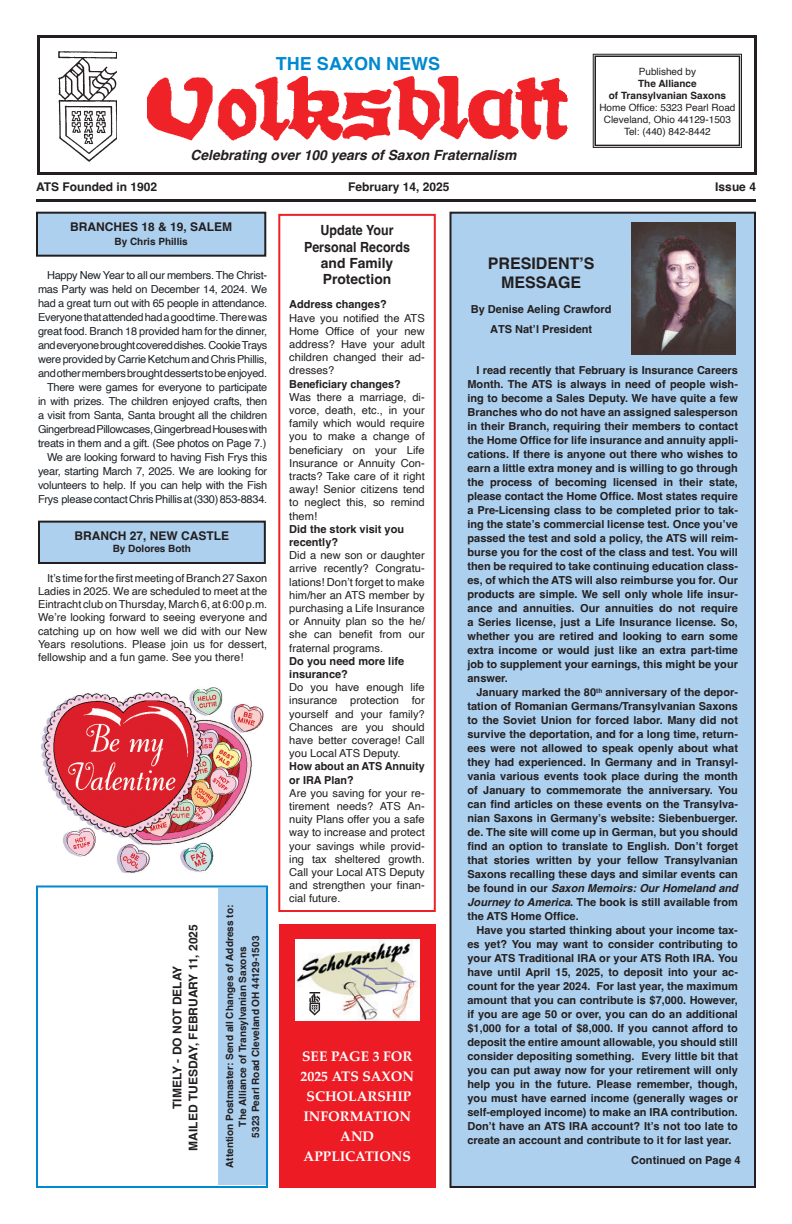
<style>
.page{position:relative;width:792px;height:1224px;background:#fff}
.page>*{position:absolute;margin:0;border:0;box-sizing:border-box;transform-origin:0 0}
.t1{font:700 18px "Helvetica";color:#0089d0}
.t2{font:700 16px/19.2px "Helvetica";color:#231f20;text-align:center}
.t3{font:700 14px/20px "Palatino";color:#fff;text-align:center}
.t4{font:700 14px/16.3px "Helvetica";color:#231f20;text-align:center;scale:.89 1}
.t5{font:italic 700 14px "Helvetica";color:#231f20}
.t6{font:700 12px/16px "Helvetica";color:#231f20;text-align:center}
.t7{font:700 11px/14px "Helvetica";color:#231f20}
.t8{font:11px/13.2px "Helvetica";color:#231f20;text-align:justify}
.t9{font:11px/14px "Helvetica";letter-spacing:-.02em;color:#1c2228;text-align:right}
.t10{font:700 10px/13px "Helvetica";color:#231f20;text-align:center}
.t11{font:10px/12px "Helvetica";color:#231f20;text-align:center}
.s1{font-style:italic}
</style>
<div class="page">
<div style="left:450px;top:213px;width:305px;height:974px;background:#add0ee"></div>
<div style="left:450px;top:212px;width:306px;height:976px;border:2px solid #231f20"></div>
<div style="left:36px;top:885px;width:232px;height:303px;border:2px solid #0089d0"></div>
<div style="left:37px;top:35px;width:720px;height:140px;border:3px solid #231f20"></div>
<svg style="left:593px;top:54px;width:149px;height:94px"></svg>
<div style="left:594px;top:56px;width:146px;height:90px;border:2px solid #231f20"></div>
<hr style="left:36px;top:199px;width:720px;height:3px;background:#231f20">
<img style="left:59px;top:52px;width:58px;height:109px">
<img style="left:147px;top:76px;width:421px;height:65px">
<div style="left:219px;top:888px;width:47px;height:297px;background:#add0ee"></div>
<img style="left:632px;top:223px;width:104px;height:132px">
<div style="left:278px;top:214px;width:158px;height:698px;border:2px solid #ec2227"></div>
<div style="left:279px;top:924px;width:157px;height:264px;background:#ed1c24"></div>
<img style="left:296px;top:939px;width:123px;height:82px">
<img style="left:303px;top:993px;width:18px;height:24px">
<div style="left:37px;top:213px;width:228px;height:43px;background:#add0ee"></div>
<div style="left:36px;top:212px;width:230px;height:45px;border:2px solid #231f20"></div>
<div style="left:39px;top:522px;width:226px;height:41px;background:#add0ee"></div>
<div style="left:38px;top:521px;width:228px;height:43px;border:2px solid #231f20"></div>
<img style="left:41px;top:687px;width:223px;height:186px">
<h1 class="t1" style="left:276px;top:52px;width:166px">THE SAXON NEWS</h1>
<p class="t5" style="left:191px;top:147px;width:327px">Celebrating over 100 years of Saxon Fraternalism</p>
<p class="t11" style="left:639px;top:65px;width:59px">Published by</p>
<p class="t10" style="left:609px;top:78px;width:119px;line-height:12px">The Alliance<br>of Transylvanian Saxons</p>
<p class="t11" style="left:599px;top:101px;width:138px">Home Office: 5323 Pearl Road<br>Cleveland, Ohio 44129-1503<br>Tel: (440) 842-8442</p>
<p class="t6" style="left:36px;top:180px;width:123px">ATS Founded in 1902</p>
<p class="t6" style="left:348px;top:180px;width:103px">February 14, 2025</p>
<p class="t6" style="left:715px;top:180px;width:42px">Issue 4</p>
<p class="t4" style="left:304px;top:224px;width:121px">Update Your<br>Personal Records and Family<br>Protection</p>
<p class="t7" style="left:289px;top:299px;width:99px">Address changes?</p>
<p class="t8" style="left:289px;top:311px;width:137px">Have you notified the ATS Home Office of your new address? Have your adult children changed their ad&shy;dresses?</p>
<p class="t7" style="left:289px;top:378px;width:113px">Beneficiary changes?</p>
<p class="t8" style="left:289px;top:391px;width:137px">Was there a marriage, di&shy;vorce, death, etc., in your family which would require you to make a change of beneficiary on your Life Insurance or Annuity Con&shy;tracts? Take care of it right away! Senior citizens tend to neglect this, so remind them!</p>
<p class="t7" style="left:289px;top:524px;width:116px;line-height:13.2px">Did the stork visit you recently?</p>
<p class="t8" style="left:289px;top:549px;width:137px">Did a new son or daughter arrive recently? Congratu&shy;lations! Don’t forget to make him/her an ATS member by purchasing a Life Insurance or Annuity plan so the he/ she can benefit from our fraternal programs.</p>
<p class="t7" style="left:289px;top:656px;width:116px;line-height:13.2px">Do you need more life insurance?</p>
<p class="t8" style="left:289px;top:681px;width:137px">Do you have enough life insurance protection for yourself and your family?<br>Chances are you should have better coverage! Call you Local ATS Deputy.</p>
<p class="t7" style="left:289px;top:761px;width:137px;line-height:13.2px">How about an ATS Annuity or IRA Plan?</p>
<p class="t8" style="left:289px;top:787px;width:137px">Are you saving for your re&shy;tirement needs? ATS An&shy;nuity Plans offer you a safe way to increase and protect your savings while provid&shy;ing tax sheltered growth.<br>Call your Local ATS Deputy and strengthen your finan&shy;cial future.</p>
<p class="t6" style="left:70px;top:220px;width:164px">BRANCHES 18 &amp; 19, SALEM</p>
<p class="t10" style="left:114px;top:236px;width:75px">By Chris Phillis</p>
<h2 class="t2" style="left:488px;top:255px;width:108px">PRESIDENT’S<br>MESSAGE</h2>
<p class="t7" style="left:471px;top:301px;width:142px;line-height:20px;text-align:center">By Denise Aeling Crawford<br>ATS Nat’l President</p>
<p class="t9" style="left:38px;top:268px;width:231px">Happy New Year to all our members. The Christ&shy;mas Party was held on December 14, 2024. We had a great turn out with 65 people in attendance.<br>Everyone that attended had a good time. There was great food. Branch 18 provided ham for the dinner, and everyone brought covered dishes. Cookie Trays were provided by Carrie Ketchum and Chris Phillis, and other members brought desserts to be enjoyed.<br>There were games for everyone to participate in with prizes. The children enjoyed crafts, then a visit from Santa, Santa brought all the children Gingerbread Pillowcases, Gingerbread Houses with treats in them and a gift. (See photos on Page 7.)<br>We are looking forward to having Fish Frys this year, starting March 7, 2025. We are looking for volunteers to help. If you can help with the Fish Frys please contact Chris Phillis at (330) 853-8834.</p>
<p class="t7" style="left:468px;top:365px;width:272px;text-align:justify;text-indent:9px">I read recently that February is Insurance Careers Month. The ATS is always in need of people wish&shy;ing to become a Sales Deputy. We have quite a few Branches who do not have an assigned salesperson in their Branch, requiring their members to contact the Home Office for life insurance and annuity appli&shy;cations. If there is anyone out there who wishes to earn a little extra money and is willing to go through the process of becoming licensed in their state, please contact the Home Office. Most states require a Pre-Licensing class to be completed prior to tak&shy;ing the state’s commercial license test. Once you’ve passed the test and sold a policy, the ATS will reim&shy;burse you for the cost of the class and test. You will then be required to take continuing education class&shy;es, of which the ATS will also reimburse you for. Our products are simple. We sell only whole life insur&shy;ance and annuities. Our annuities do not require a Series license, just a Life Insurance license. So, whether you are retired and looking to earn some extra income or would just like an extra part-time job to supplement your earnings, this might be your answer.</p>
<p class="t7" style="left:468px;top:687px;width:272px;text-align:justify;text-indent:9px">January marked the 80<sup>th</sup> anniversary of the depor&shy;tation of Romanian Germans/Transylvanian Saxons to the Soviet Union for forced labor. Many did not survive the deportation, and for a long time, return&shy;ees were not allowed to speak openly about what they had experienced. In Germany and in Transyl&shy;vania various events took place during the month of January to commemorate the anniversary. You can find articles on these events on the Transylva&shy;nian Saxons in Germany’s website: Siebenbuerger. de. The site will come up in German, but you should find an option to translate to English. Don’t forget that stories written by your fellow Transylvanian Saxons recalling these days and similar events can be found in our <span class="s1">Saxon Memoirs: Our Homeland and Journey to America</span>. The book is still available from the ATS Home Office.</p>
<p class="t7" style="left:468px;top:925px;width:272px;text-align:justify;text-indent:9px">Have you started thinking about your income tax&shy;es yet? You may want to consider contributing to your ATS Traditional IRA or your ATS Roth IRA. You have until April 15, 2025, to deposit into your ac&shy;count for the year 2024. For last year, the maximum amount that you can contribute is $7,000. However, if you are age 50 or over, you can do an additional $1,000 for a total of $8,000. If you cannot afford to deposit the entire amount allowable, you should still consider depositing something. Every little bit that you can put away now for your retirement will only help you in the future. Please remember, though, you must have earned income (generally wages or self-employed income) to make an IRA contribution.<br>Don’t have an ATS IRA account? It’s not too late to create an account and contribute to it for last year.</p>
<p class="t6" style="left:75px;top:529px;width:156px">BRANCH 27, NEW CASTLE</p>
<p class="t10" style="left:113px;top:543px;width:80px">By Dolores Both</p>
<p class="t8" style="left:38px;top:572px;width:231px;text-indent:9px">It’s time for the first meeting of Branch 27 Saxon Ladies in 2025. We are scheduled to meet at the Eintracht club on Thursday, March 6, at 6:00 p.m.<br>We’re looking forward to seeing everyone and catching up on how well we did with our New Years resolutions. Please join us for dessert, fellowship and a fun game. See you there!</p>
<p class="t10" style="left:224px;top:1168px;width:265px;rotate:-90deg">Attention Postmaster: Send all Changes of Address to:<br>The Alliance of Transylvanian Saxons<br>5323 Pearl Road Cleveland OH 44129-1503</p>
<p class="t6" style="left:171px;top:1151px;width:228px;rotate:-90deg">TIMELY - DO NOT DELAY<br>MAILED TUESDAY, FEBRUARY 11, 2025</p>
<p class="t3" style="left:301px;top:1046px;width:115px">SEE PAGE 3 FOR<br>2025 ATS SAXON<br>SCHOLARSHIP<br>INFORMATION<br>AND<br>APPLICATIONS</p>
<p class="t7" style="left:631px;top:1155px;width:111px">Continued on Page 4</p>
</div>
